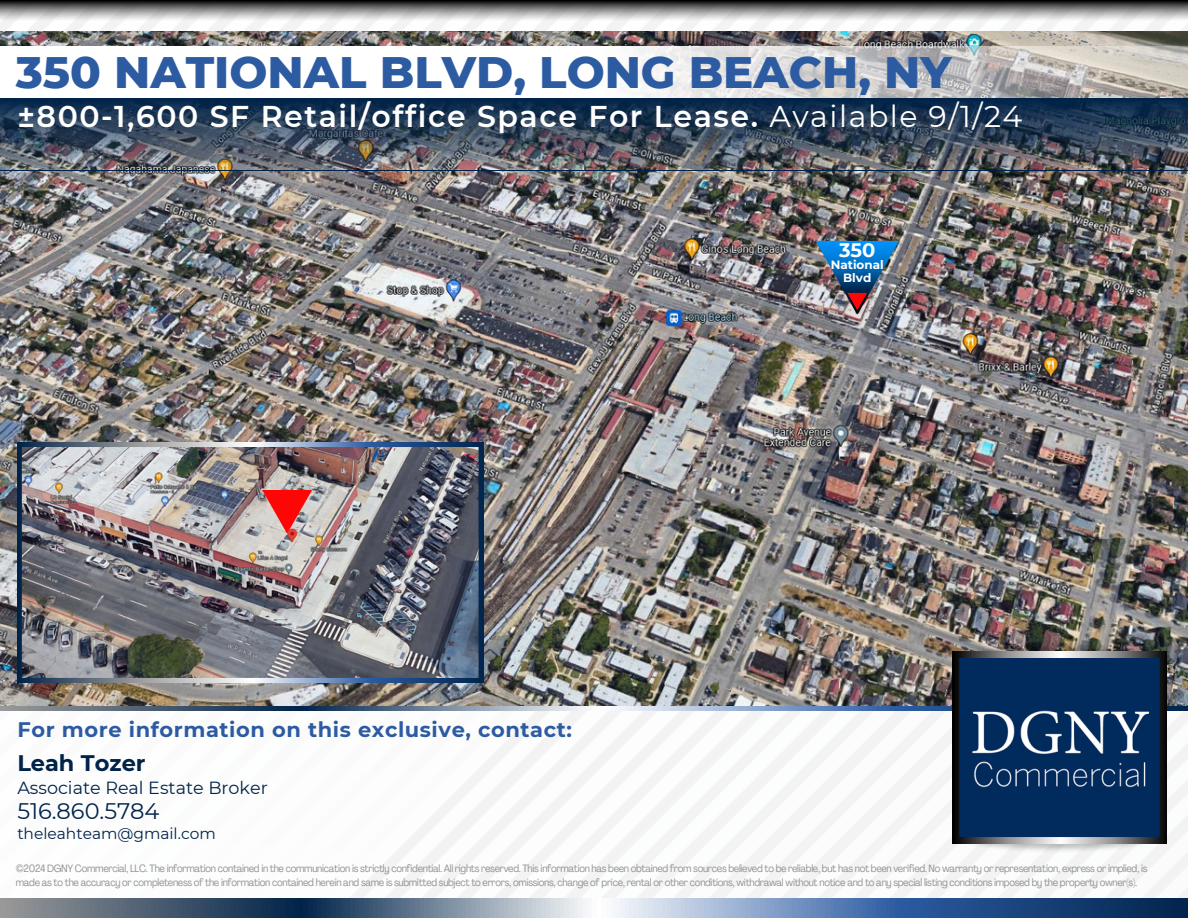
<style>
.page{position:relative;width:1188px;height:918px;background:#fff}
.page>*{position:absolute;margin:0;border:0;box-sizing:border-box;transform-origin:0 0}
.t1{font:800 45px "Montserrat";color:#2c5ba2}
.t2{font:600 30px "Montserrat";letter-spacing:.05em;color:#fff}
.t3{font:22.5px "Montserrat";color:#002349}
.t4{font:700 22.5px "Montserrat";color:#002349}
.t5{font:700 21px "Montserrat";letter-spacing:.03em;color:#2c5ba2}
.t6{font:700 19.5px "Montserrat";color:#fff}
.t7{font:17.55px "Montserrat";color:#002349}
.t8{font:15.45px "Montserrat";color:#002349}
.t9{font:700 12px/13px "Montserrat";color:#fff;text-align:center}
.t10{font:condensed 10.5px/14px "Agrandir";letter-spacing:-.03em;color:#949491}
.s1{font-weight:400}
</style>
<div class="page">
<img style="left:0;top:20px;width:1188px;height:878px">
<img style="left:0;top:31px;width:1188px;height:674px">
<svg style="left:0;top:898px;width:1188px;height:20px;background:#5e7797"></svg>
<svg style="left:0;top:47px;width:1188px;height:51px"></svg>
<img style="left:948px;top:632px;width:218px;height:39px">
<img style="left:948px;top:824px;width:218px;height:40px">
<svg style="left:952px;top:651px;width:214px;height:193px;background:#1b3d65"></svg>
<img style="left:815px;top:240px;width:84px;height:75px">
<svg style="left:0;top:0;width:1188px;height:20px;background:#878787"></svg>
<img style="left:0;top:98px;width:1188px;height:72px">
<img style="left:17px;top:443px;width:466px;height:239px">
<svg style="left:262px;top:490px;width:50px;height:44px;background:#e26362"></svg>
<h1 class="t1" style="left:16px;top:45px;width:937px">350 NATIONAL BLVD, LONG BEACH, NY</h1>
<h2 class="t2" style="left:17px;top:98px;width:1007px">±800-1,600 SF Retail/office Space For Lease. <span class="s1">Available 9/1/24</span></h2>
<p class="t5" style="left:17px;top:717px;width:556px">For more information on this exclusive, contact:</p>
<p class="t4" style="left:17px;top:749px;width:130px">Leah Tozer</p>
<p class="t7" style="left:17px;top:777px;width:252px">Associate Real Estate Broker</p>
<p class="t3" style="left:17px;top:797px;width:144px">516.860.5784</p>
<p class="t8" style="left:17px;top:824px;width:200px">theleahteam@gmail.com</p>
<h5 class="t6" style="left:839px;top:238px;width:38px">350</h5>
<h5 class="t9" style="left:831px;top:258px;width:55px">National<br>Blvd</h5>
<p class="t10" style="left:16px;top:862px;width:1133px">©2024 DGNY Commercial, LLC. The information contained in the communication is strictly confidential. All rights reserved. This information has been obtained from sources believed to be reliable, but has not been verified. No warranty or representation, express or implied, is made as to the accuracy or completeness of the information contained herein and same is submitted subject to errors, omissions, change of price, rental or other conditions, withdrawal without notice and to any special listing conditions imposed by the property owner(s).</p>
</div>
